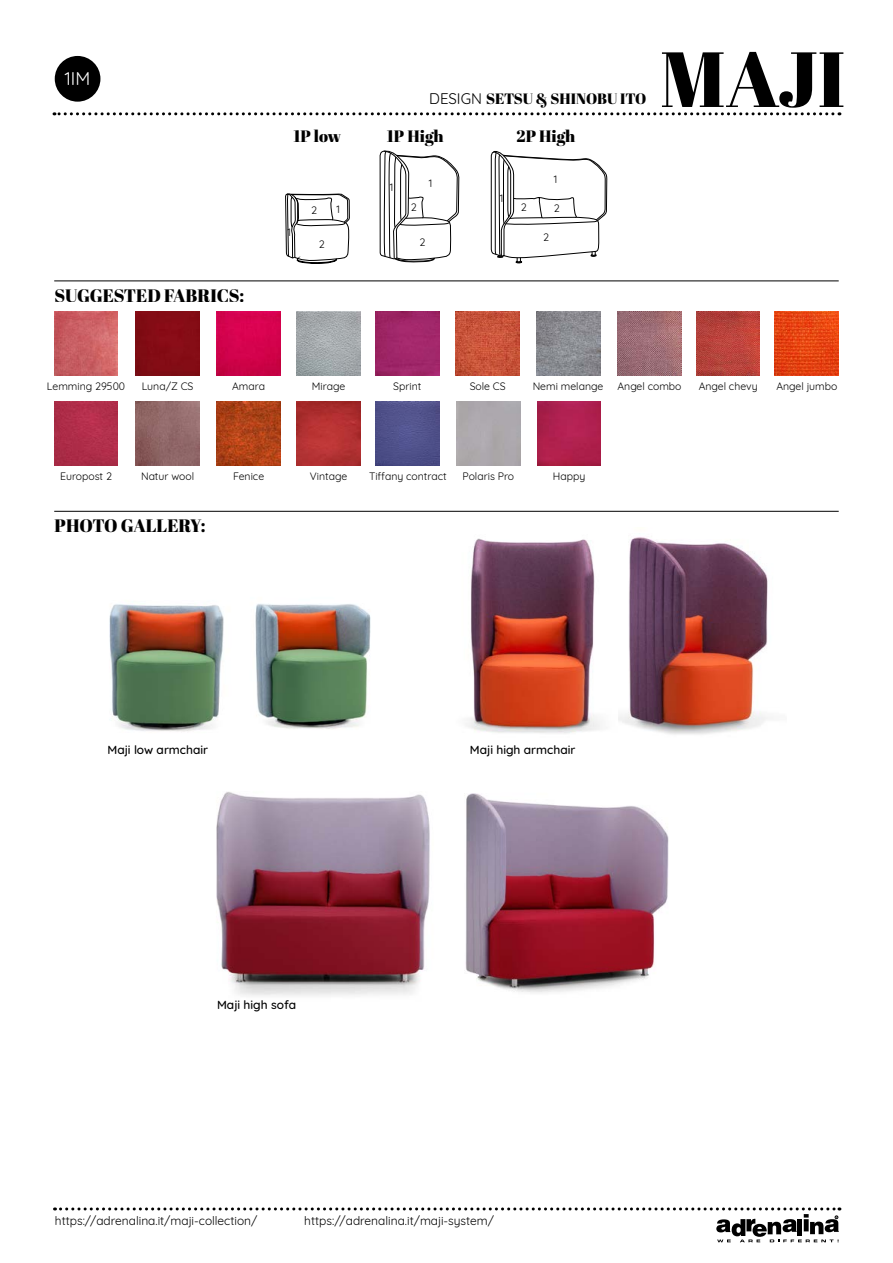
<style>
.page{position:relative;width:893px;height:1263px;background:#fff}
.page>*{position:absolute;margin:0;border:0;box-sizing:border-box;transform-origin:0 0}
.t1{font:78px "Abril Fatface";color:#000}
.t2{font:18px "Abril Fatface";color:#000}
.t3{font:18px "Quicksand";color:#fff}
.t4{font:16.5px "Abril Fatface";color:#000}
.t5{font:15px "Abril Fatface";color:#000}
.t6{font:12px "Quicksand";color:#000}
.t7{font:500 12px "Quicksand";color:#000}
.t8{font:10.5px "Quicksand";color:#000}
.s1{font-family:"Quicksand"}
</style>
<div class="page">
<svg style="left:54px;top:112px;width:779px;height:3px"></svg>
<div style="left:55px;top:56px;width:45px;height:46px;background:#000;border-radius:50%"></div>
<svg style="left:55px;top:1207px;width:785px;height:35px"></svg>
<svg style="left:285px;top:193px;width:65px;height:71px"></svg>
<svg style="left:380px;top:150px;width:79px;height:113px"></svg>
<svg style="left:491px;top:151px;width:116px;height:113px"></svg>
<hr style="left:54px;top:281px;width:785px;height:1px;background:#000">
<img style="left:54px;top:312px;width:64px;height:64px">
<img style="left:54px;top:402px;width:64px;height:63px">
<img style="left:136px;top:402px;width:64px;height:63px">
<img style="left:217px;top:402px;width:63px;height:63px">
<div style="left:136px;top:312px;width:64px;height:64px;background:#840c15"></div>
<img style="left:217px;top:312px;width:63px;height:64px">
<img style="left:297px;top:312px;width:63px;height:64px">
<img style="left:297px;top:402px;width:63px;height:63px">
<img style="left:376px;top:402px;width:64px;height:63px">
<img style="left:375px;top:312px;width:64px;height:64px">
<img style="left:456px;top:312px;width:63px;height:64px">
<img style="left:536px;top:312px;width:64px;height:64px">
<img style="left:537px;top:402px;width:64px;height:63px">
<img style="left:617px;top:312px;width:64px;height:64px">
<img style="left:696px;top:312px;width:64px;height:64px">
<img style="left:775px;top:312px;width:64px;height:64px">
<hr style="left:54px;top:511px;width:785px;height:1px;background:#000">
<img style="left:109px;top:604px;width:115px;height:128px">
<img style="left:466px;top:538px;width:134px;height:196px">
<img style="left:216px;top:792px;width:214px;height:204px">
<img style="left:255px;top:604px;width:116px;height:125px">
<img style="left:618px;top:537px;width:150px;height:198px">
<img style="left:465px;top:793px;width:204px;height:200px">
<h2 class="t3" style="left:65px;top:65px;width:27px">1IM</h2>
<h2 class="t2" style="left:55px;top:282px;width:191px">SUGGESTED FABRICS:</h2>
<h3 class="t5" style="left:429px;top:89px;width:219px"><span class="s1">DESIGN</span> SETSU &amp; SHINOBU ITO</h3>
<h3 class="t4" style="left:293px;top:125px;width:49px">1P low</h3>
<h3 class="t4" style="left:387px;top:125px;width:58px">1P High</h3>
<h3 class="t4" style="left:517px;top:125px;width:60px">2P High</h3>
<p class="t8" style="left:287px;top:224px;width:5px">1</p>
<p class="t8" style="left:311px;top:202px;width:7px">2</p>
<p class="t8" style="left:319px;top:236px;width:7px">2</p>
<p class="t8" style="left:336px;top:201px;width:5px">1</p>
<p class="t8" style="left:390px;top:179px;width:5px">1</p>
<p class="t8" style="left:411px;top:199px;width:7px">2</p>
<p class="t8" style="left:429px;top:175px;width:5px">1</p>
<p class="t8" style="left:419px;top:234px;width:7px">2</p>
<p class="t8" style="left:500px;top:190px;width:5px">1</p>
<p class="t8" style="left:554px;top:171px;width:5px">1</p>
<p class="t8" style="left:521px;top:199px;width:7px">2</p>
<p class="t8" style="left:554px;top:200px;width:7px">2</p>
<p class="t8" style="left:543px;top:229px;width:7px">2</p>
<h1 class="t1" style="left:660px;top:24px;width:187px">MAJI</h1>
<p class="t8" style="left:47px;top:378px;width:80px">Lemming 29500</p>
<p class="t8" style="left:142px;top:378px;width:53px">Luna/Z CS</p>
<p class="t8" style="left:232px;top:378px;width:34px">Amara</p>
<p class="t8" style="left:312px;top:378px;width:35px">Mirage</p>
<p class="t8" style="left:393px;top:378px;width:30px">Sprint</p>
<p class="t8" style="left:470px;top:378px;width:37px">Sole CS</p>
<p class="t8" style="left:533px;top:378px;width:72px">Nemi melange</p>
<p class="t8" style="left:617px;top:378px;width:66px">Angel combo</p>
<p class="t8" style="left:699px;top:378px;width:60px">Angel chevy</p>
<p class="t8" style="left:776px;top:378px;width:62px">Angel jumbo</p>
<p class="t8" style="left:60px;top:468px;width:53px">Europost 2</p>
<p class="t8" style="left:141px;top:468px;width:55px">Natur wool</p>
<p class="t8" style="left:233px;top:468px;width:33px">Fenice</p>
<h2 class="t2" style="left:55px;top:513px;width:152px">PHOTO GALLERY:</h2>
<p class="t8" style="left:310px;top:468px;width:39px">Vintage</p>
<p class="t8" style="left:369px;top:468px;width:79px">Tiffany contract</p>
<p class="t8" style="left:463px;top:468px;width:53px">Polaris Pro</p>
<p class="t8" style="left:553px;top:468px;width:34px">Happy</p>
<p class="t7" style="left:108px;top:740px;width:102px">Maji low armchair</p>
<p class="t7" style="left:470px;top:740px;width:107px">Maji high armchair</p>
<p class="t7" style="left:217px;top:995px;width:80px">Maji high sofa</p>
<p class="t6" style="left:55px;top:1211px;width:204px">https://adrenalina.it/maji-collection/</p>
<p class="t6" style="left:304px;top:1211px;width:191px">https://adrenalina.it/maji-system/</p>
</div>
